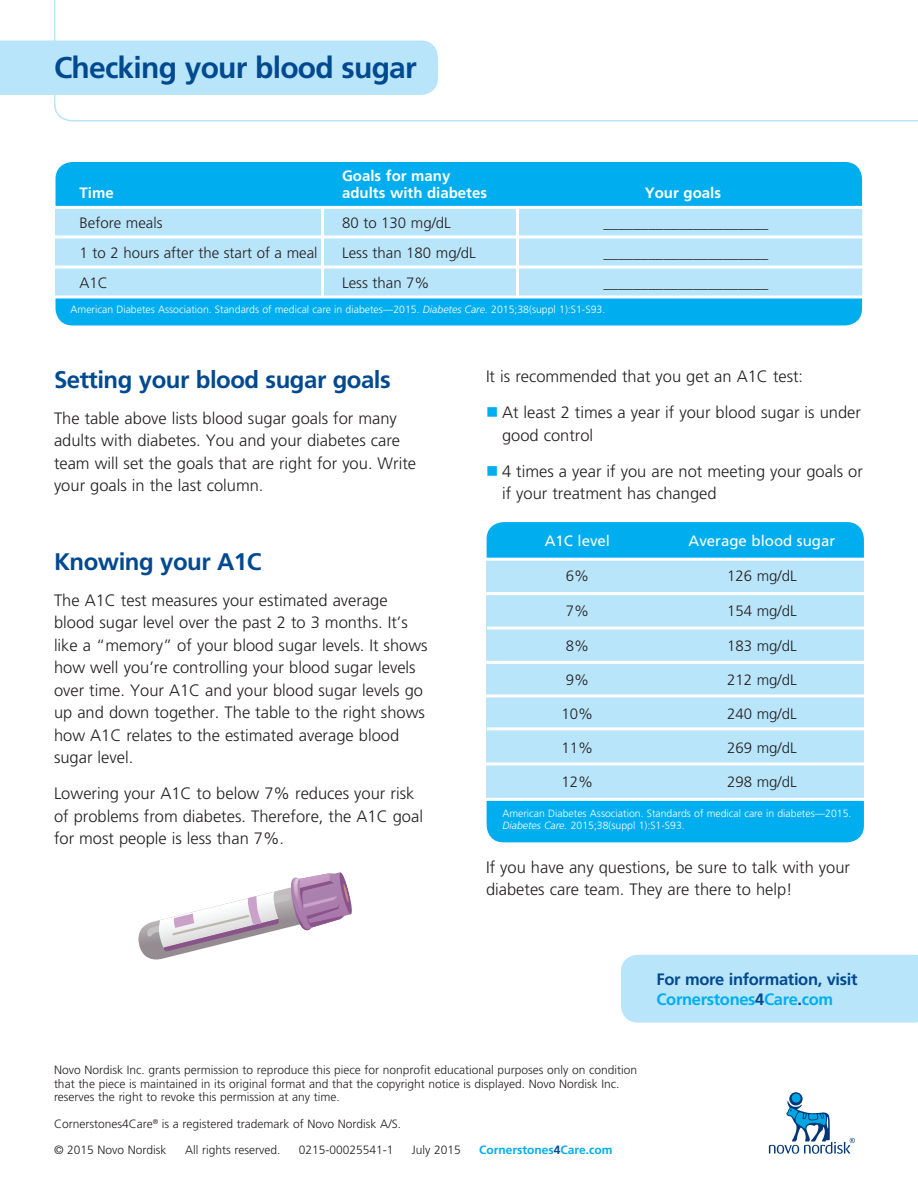
<style>
.page{position:relative;width:918px;height:1188px;background:#fff}
.page>*{position:absolute;margin:0;border:0;box-sizing:border-box;transform-origin:0 0}
.t1{font:700 30px "Frutiger";letter-spacing:-.025em;color:#014990}
.t2{font:700 24px "Frutiger";letter-spacing:-.02em;color:#014990}
.t3{font:300 16.5px/22.5px "Frutiger";color:#231f20}
.t4{font:700 16.5px/19.5px "Frutiger";letter-spacing:-.02em;color:#014990}
.t5{font:300 15px "Frutiger";color:#231f20}
.t6{font:700 15px "Frutiger";color:#fff}
.t7{font:15px "Frutiger";color:#fff}
.t8{font:300 12px/13.5px "Frutiger";color:#231f20}
.t9{font:700 12px "Frutiger";color:#00aeef}
.t10{font:300 10.5px/12px "Frutiger";color:#fff}
.s1{font-style:italic}
.s2{color:#00aeef}
.s3{color:#014990}
</style>
<div class="page">
<div style="left:487px;top:522px;width:377px;height:320px;background:#00aeef;border-radius:17px"></div>
<div style="left:487px;top:559px;width:377px;height:241px;background:#b9e5fa"></div>
<hr style="left:485px;top:558px;width:383px;height:3px;background:#fff">
<hr style="left:484px;top:762px;width:383px;height:3px;background:#fff">
<hr style="left:484px;top:798px;width:383px;height:3px;background:#fff">
<hr style="left:487px;top:727px;width:383px;height:3px;background:#fff">
<hr style="left:486px;top:694px;width:383px;height:3px;background:#fff">
<hr style="left:482px;top:661px;width:383px;height:3px;background:#fff">
<hr style="left:487px;top:627px;width:383px;height:3px;background:#fff">
<hr style="left:486px;top:592px;width:383px;height:3px;background:#fff">
<div style="left:55px;top:162px;width:807px;height:164px;background:#00aeef;border-radius:17px"></div>
<div style="left:56px;top:208px;width:806px;height:89px;background:#b9e5fa"></div>
<hr style="left:40px;top:236px;width:831px;height:2px;background:#fff">
<hr style="left:43px;top:266px;width:826px;height:2px;background:#fff">
<hr style="left:43px;top:296px;width:836px;height:3px;background:#fff">
<hr style="left:321px;top:208px;width:3px;height:88px;background:#fff">
<hr style="left:516px;top:208px;width:3px;height:89px;background:#fff">
<svg style="left:54px;top:0;width:864px;height:122px"></svg>
<div style="left:0;top:40px;width:438px;height:55px;background:#b9e5fa"></div>
<svg style="left:789px;top:1092px;width:14px;height:14px"></svg>
<div style="left:792px;top:1094px;width:9px;height:9px;background:#00a6e0;border-radius:50%"></div>
<svg style="left:769px;top:1100px;width:86px;height:54px"></svg>
<hr style="left:54px;top:206px;width:811px;height:3px;background:#fff">
<div style="left:621px;top:955px;width:297px;height:68px;background:#b9e5fa"></div>
<svg style="left:138px;top:872px;width:214px;height:88px"></svg>
<h1 class="t1" style="left:54px;top:50px;width:364px">Checking your blood sugar</h1>
<p class="t6" style="left:342px;top:167px;width:110px">Goals for many</p>
<p class="t6" style="left:80px;top:184px;width:36px">Time</p>
<p class="t6" style="left:342px;top:184px;width:147px">adults with diabetes</p>
<p class="t6" style="left:645px;top:184px;width:78px">Your goals</p>
<p class="t5" style="left:80px;top:214px;width:84px">Before meals</p>
<p class="t5" style="left:342px;top:214px;width:110px">80 to 130 mg/dL</p>
<p class="t5" style="left:603px;top:214px;width:166px">______________________</p>
<p class="t5" style="left:80px;top:244px;width:239px">1 to 2 hours after the start of a meal</p>
<p class="t5" style="left:342px;top:244px;width:135px">Less than 180 mg/dL</p>
<p class="t5" style="left:603px;top:244px;width:166px">______________________</p>
<p class="t5" style="left:80px;top:274px;width:30px">A1C</p>
<p class="t5" style="left:342px;top:274px;width:89px">Less than 7%</p>
<p class="t5" style="left:603px;top:274px;width:166px">______________________</p>
<p class="t10" style="left:71px;top:304px;width:536px">American Diabetes Association. Standards of medical care in diabetes—2015. <span class="s1">Diabetes Care.</span> 2015;38(suppl 1):S1-S93.</p>
<h2 class="t2" style="left:54px;top:365px;width:338px">Setting your blood sugar goals</h2>
<p class="t3" style="left:54px;top:407px;width:364px">The table above lists blood sugar goals for many adults with diabetes. You and your diabetes care team will set the goals that are right for you. Write your goals in the last column.</p>
<h2 class="t2" style="left:54px;top:547px;width:209px">Knowing your A1C</h2>
<p class="t3" style="left:54px;top:589px;width:375px">The A1C test measures your estimated average blood sugar level over the past 2 to 3 months. It’s like a “memory” of your blood sugar levels. It shows how well you’re controlling your blood sugar levels over time. Your A1C and your blood sugar levels go up and down together. The table to the right shows how A1C relates to the estimated average blood sugar level.</p>
<p class="t3" style="left:54px;top:783px;width:371px">Lowering your A1C to below 7% reduces your risk of problems from diabetes. Therefore, the A1C goal for most people is less than 7%.</p>
<p class="t3" style="left:486px;top:366px;width:319px">It is recommended that you get an A1C test:</p>
<p class="t3" style="left:502px;top:402px;width:360px;text-indent:-16px"><span class="s2">■</span> At least 2 times a year if your blood sugar is under good control</p>
<p class="t3" style="left:502px;top:460px;width:362px;text-indent:-16px"><span class="s2">■</span> 4 times a year if you are not meeting your goals or if your treatment has changed</p>
<p class="t7" style="left:545px;top:532px;width:67px">A1C level</p>
<p class="t7" style="left:689px;top:532px;width:148px">Average blood sugar</p>
<p class="t5" style="left:566px;top:568px;width:25px">6%</p>
<p class="t5" style="left:727px;top:568px;width:71px">126 mg/dL</p>
<p class="t5" style="left:566px;top:602px;width:25px">7%</p>
<p class="t5" style="left:727px;top:602px;width:71px">154 mg/dL</p>
<p class="t5" style="left:566px;top:637px;width:25px">8%</p>
<p class="t5" style="left:727px;top:637px;width:71px">183 mg/dL</p>
<p class="t5" style="left:566px;top:671px;width:25px">9%</p>
<p class="t5" style="left:727px;top:671px;width:71px">212 mg/dL</p>
<p class="t5" style="left:562px;top:705px;width:33px">10%</p>
<p class="t5" style="left:727px;top:705px;width:71px">240 mg/dL</p>
<p class="t5" style="left:562px;top:739px;width:33px">11%</p>
<p class="t5" style="left:727px;top:739px;width:71px">269 mg/dL</p>
<p class="t5" style="left:562px;top:773px;width:33px">12%</p>
<p class="t5" style="left:727px;top:773px;width:71px">298 mg/dL</p>
<p class="t10" style="left:502px;top:808px;width:351px">American Diabetes Association. Standards of medical care in diabetes—2015.<br><span class="s1">Diabetes Care.</span> 2015;38(suppl 1):S1-S93.</p>
<p class="t3" style="left:486px;top:856px;width:366px">If you have any questions, be sure to talk with your diabetes care team. They are there to help!</p>
<p class="t4" style="left:657px;top:970px;width:202px">For more information, visit<br><span class="s2">Cornerstones</span>4<span class="s2">Care</span>.<span class="s2">com</span></p>
<p class="t8" style="left:54px;top:1063px;width:585px">Novo Nordisk Inc. grants permission to reproduce this piece for nonprofit educational purposes only on condition that the piece is maintained in its original format and that the copyright notice is displayed. Novo Nordisk Inc. reserves the right to revoke this permission at any time.</p>
<p class="t8" style="left:54px;top:1111px;width:349px;line-height:25.5px">Cornerstones4Care<sup>®</sup> is a registered trademark of Novo Nordisk A/S. © 2015 Novo Nordisk</p>
<p class="t8" style="left:185px;top:1143px;width:97px">All rights reserved.</p>
<p class="t8" style="left:299px;top:1143px;width:96px">0215-00025541-1</p>
<p class="t8" style="left:412px;top:1143px;width:51px">July 2015</p>
<p class="t9" style="left:479px;top:1142px;width:135px">Cornerstones<span class="s3">4</span>Care.com</p>
</div>
